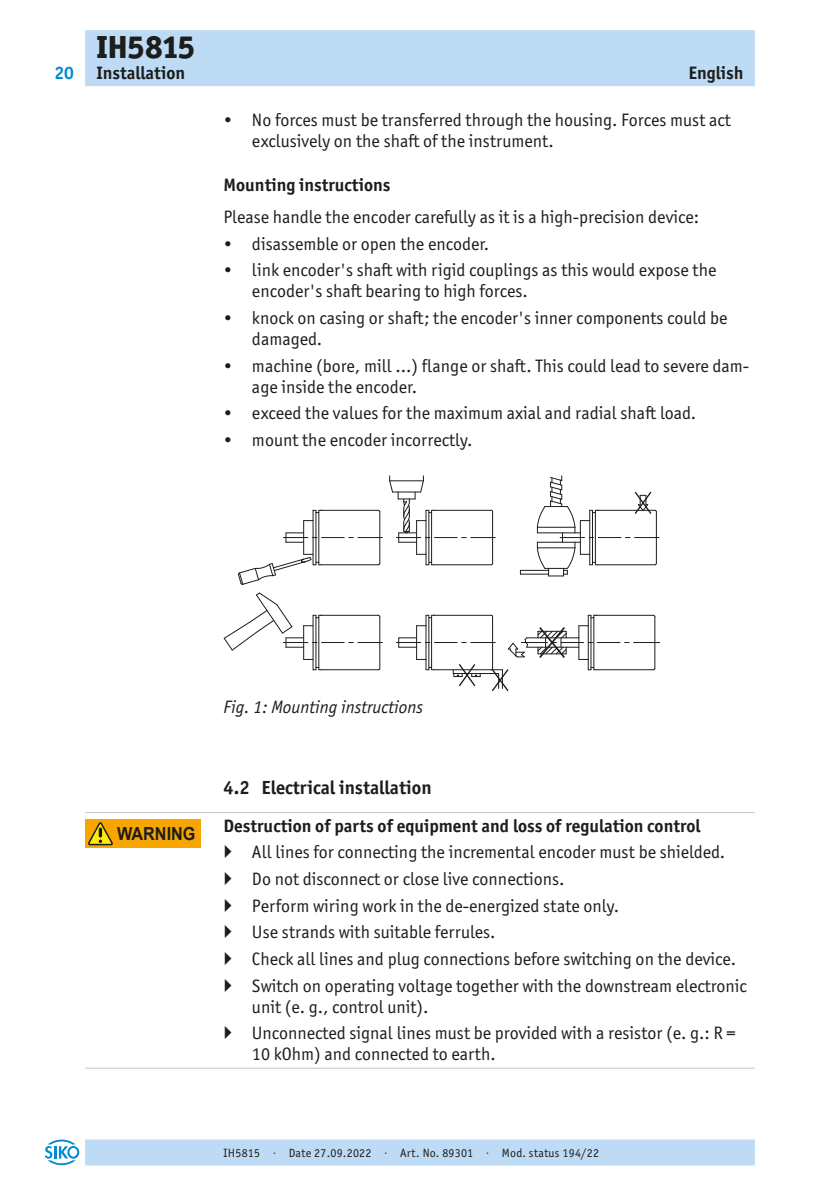
<style>
.page{position:relative;width:840px;height:1191px;background:#fff}
.page>*{position:absolute;margin:0;border:0;box-sizing:border-box;transform-origin:0 0}
.t1{font:800 32px "Officina Sans ITC Pro";color:#1d1d1b}
.t2{font:700 19px "Officina Sans ITC Pro";color:#1d1d1b}
.t3{font:18px/26.6px "Officina Sans ITC Pro";color:#1d1d1b}
.t4{font:700 18px "Officina Sans ITC Pro";color:#1d1d1b}
.t5{font:italic 18px "Officina Sans ITC Pro";color:#1d1d1b}
.t6{font:700 18px "Arial";color:#1d1d1b;scale:.9 1}
.t7{font:700 18px "Officina Sans ITC Pro";color:#008bd2}
.t8{font:12px "Officina Sans ITC Pro";letter-spacing:.02em;color:#1d1d1b}
</style>
<div class="page">
<div style="left:85px;top:30px;width:669px;height:56px;background:#bddbf5"></div>
<div style="left:85px;top:1139px;width:669px;height:26px;background:#bddbf5"></div>
<svg style="left:45px;top:1139px;width:34px;height:26px"></svg>
<hr style="left:85px;top:812px;width:669px;height:1px;background:#c7c7c6">
<hr style="left:85px;top:1067px;width:669px;height:1px;background:#c7c7c6">
<img style="left:223px;top:475px;width:437px;height:202px">
<hr style="left:492px;top:511px;width:1px;height:52px;background:#1d1d1b">
<svg style="left:426px;top:562px;width:7px;height:3px"></svg>
<hr style="left:431px;top:510px;width:1px;height:55px;background:#1d1d1b">
<hr style="left:428px;top:510px;width:1px;height:55px;background:#1d1d1b">
<hr style="left:416px;top:520px;width:1px;height:34px;background:#1d1d1b">
<hr style="left:425px;top:510px;width:1px;height:55px;background:#1d1d1b">
<hr style="left:433px;top:564px;width:58px;height:1px;background:#1d1d1b">
<hr style="left:379px;top:511px;width:1px;height:52px;background:#1d1d1b">
<svg style="left:313px;top:510px;width:8px;height:3px"></svg>
<hr style="left:303px;top:520px;width:1px;height:34px;background:#1d1d1b">
<hr style="left:318px;top:510px;width:1px;height:55px;background:#1d1d1b">
<hr style="left:312px;top:510px;width:1px;height:55px;background:#1d1d1b">
<hr style="left:315px;top:510px;width:1px;height:55px;background:#1d1d1b">
<hr style="left:321px;top:510px;width:57px;height:1px;background:#1d1d1b">
<hr style="left:320px;top:564px;width:58px;height:1px;background:#1d1d1b">
<svg style="left:588px;top:615px;width:8px;height:3px"></svg>
<hr style="left:595px;top:615px;width:58px;height:1px;background:#1d1d1b">
<svg style="left:389px;top:476px;width:106px;height:67px"></svg>
<svg style="left:283px;top:532px;width:99px;height:11px"></svg>
<svg style="left:426px;top:615px;width:8px;height:3px"></svg>
<hr style="left:433px;top:615px;width:58px;height:1px;background:#1d1d1b">
<hr style="left:453px;top:673px;width:45px;height:1px;background:#1d1d1b">
<svg style="left:426px;top:667px;width:7px;height:3px"></svg>
<svg style="left:396px;top:637px;width:99px;height:11px"></svg>
<hr style="left:492px;top:617px;width:1px;height:51px;background:#1d1d1b">
<hr style="left:416px;top:625px;width:1px;height:34px;background:#1d1d1b">
<hr style="left:431px;top:615px;width:1px;height:54px;background:#1d1d1b">
<hr style="left:425px;top:615px;width:1px;height:54px;background:#1d1d1b">
<hr style="left:428px;top:615px;width:1px;height:54px;background:#1d1d1b">
<svg style="left:588px;top:667px;width:7px;height:3px"></svg>
<hr style="left:595px;top:669px;width:58px;height:1px;background:#1d1d1b">
<svg style="left:313px;top:667px;width:7px;height:3px"></svg>
<hr style="left:320px;top:669px;width:58px;height:1px;background:#1d1d1b">
<hr style="left:379px;top:617px;width:1px;height:51px;background:#1d1d1b">
<hr style="left:303px;top:625px;width:1px;height:34px;background:#1d1d1b">
<hr style="left:318px;top:615px;width:1px;height:54px;background:#1d1d1b">
<hr style="left:312px;top:615px;width:1px;height:54px;background:#1d1d1b">
<hr style="left:315px;top:615px;width:1px;height:54px;background:#1d1d1b">
<hr style="left:433px;top:669px;width:69px;height:1px;background:#1d1d1b">
<svg style="left:224px;top:592px;width:158px;height:58px"></svg>
<hr style="left:593px;top:615px;width:1px;height:54px;background:#1d1d1b">
<hr style="left:587px;top:615px;width:1px;height:54px;background:#1d1d1b">
<hr style="left:590px;top:615px;width:1px;height:54px;background:#1d1d1b">
<hr style="left:654px;top:617px;width:1px;height:51px;background:#1d1d1b">
<svg style="left:520px;top:476px;width:138px;height:100px"></svg>
<svg style="left:452px;top:663px;width:28px;height:23px"></svg>
<svg style="left:490px;top:668px;width:19px;height:23px"></svg>
<svg style="left:507px;top:625px;width:152px;height:35px"></svg>
<svg style="left:238px;top:554px;width:82px;height:31px"></svg>
<div style="left:85px;top:819px;width:116px;height:28px;background:#f7a600"></div>
<svg style="left:87px;top:822px;width:26px;height:24px"></svg>
<p class="t7" style="left:54px;top:62px;width:21px">20</p>
<h1 class="t1" style="left:96px;top:26px;width:100px">IH5815</h1>
<p class="t4" style="left:96px;top:62px;width:90px">Installation</p>
<p class="t4" style="left:688px;top:62px;width:57px">English</p>
<p class="t3" style="left:252px;top:109px;width:480px;line-height:21px;text-indent:-28px">• No forces must be transferred through the housing. Forces must act exclusively on the shaft of the instrument.</p>
<p class="t4" style="left:223px;top:173px;width:168px">Mounting instructions</p>
<p class="t3" style="left:223px;top:203px;width:476px">Please handle the encoder carefully as it is a high-precision device:</p>
<p class="t3" style="left:223px;top:230px;width:267px">• disassemble or open the encoder.</p>
<p class="t3" style="left:252px;top:260px;width:465px;line-height:21px;text-indent:-28px">• link encoder's shaft with rigid couplings as this would expose the encoder's shaft bearing to high forces.</p>
<p class="t3" style="left:252px;top:307px;width:476px;line-height:21px;text-indent:-28px">• knock on casing or shaft; the encoder's inner components could be damaged.</p>
<p class="t3" style="left:252px;top:355px;width:498px;line-height:21px;text-indent:-28px">• machine (bore, mill ...) flange or shaft. This could lead to severe dam&shy;age inside the encoder.</p>
<p class="t3" style="left:223px;top:400px;width:473px">• exceed the values for the maximum axial and radial shaft load.</p>
<p class="t3" style="left:223px;top:426px;width:250px">• mount the encoder incorrectly.</p>
<p class="t6" style="left:117px;top:821px;width:89px">WARNING</p>
<p class="t5" style="left:223px;top:696px;width:201px">Fig. 1: Mounting instructions</p>
<p class="t2" style="left:223px;top:775px;width:209px">4.2 Electrical installation</p>
<p class="t4" style="left:223px;top:814px;width:478px">Destruction of parts of equipment and loss of regulation control</p>
<p class="t3" style="left:252px;top:839px;width:496px">All lines for connecting the incremental encoder must be shielded.<br>Do not disconnect or close live connections.<br>Perform wiring work in the de-energized state only.<br>Use strands with suitable ferrules.<br>Check all lines and plug connections before switching on the device.<br>Switch on operating voltage together with the downstream electronic</p>
<p class="t3" style="left:252px;top:993px;width:485px">unit (e. g., control unit).<br>Unconnected signal lines must be provided with a resistor (e. g.: R =</p>
<p class="t3" style="left:252px;top:1041px;width:245px">10 kOhm) and connected to earth.</p>
<p class="t8" style="left:223px;top:1145px;width:377px">IH5815 · Date 27.09.2022 · Art. No. 89301 · Mod. status 194/22</p>
</div>
